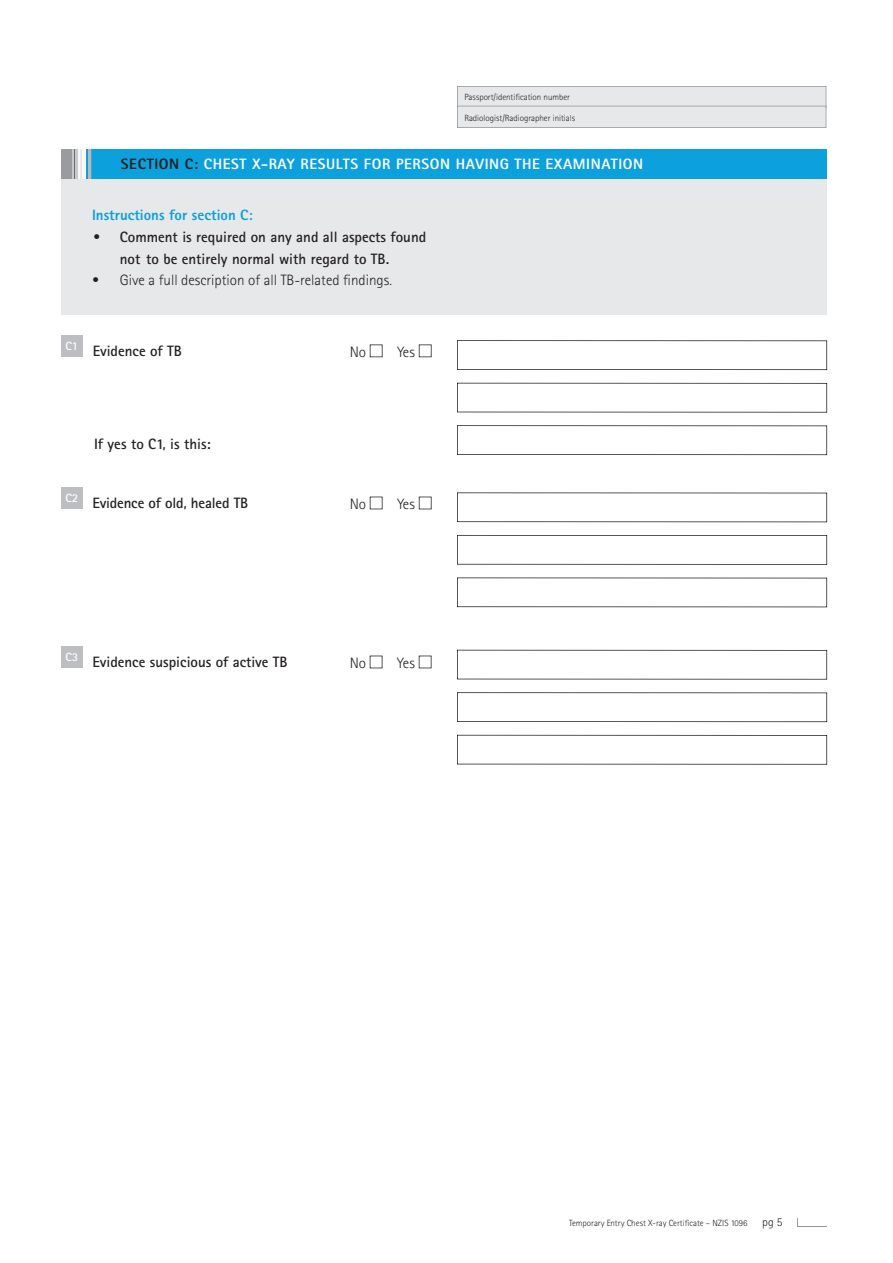
<style>
.page{position:relative;width:893px;height:1263px;background:#fff}
.page>*{position:absolute;margin:0;border:0;box-sizing:border-box;transform-origin:0 0}
.t1{font:15px/21.8px "Rotis N Sans Serif Bold NZT";color:#231f20}
.t2{font:15px "Rotis N Sans Serif Light NZT";color:#231f20}
.t3{font:15px "Rotis N Sans Serif Extra Bold NZT";letter-spacing:.04em;color:#fff}
.t4{font:15px "Rotis N Sans Serif Extra Bold NZT";color:#0ca0dc}
.t5{font:9px "Rotis N Sans Serif Light NZT";color:#231f20}
.s1{color:#231f20}
.s2{font-size:12px}
</style>
<div class="page">
<svg style="left:457px;top:86px;width:369px;height:42px;background:#e1e2e4"></svg>
<div style="left:61px;top:163px;width:766px;height:152px;background:#e7e8e9"></div>
<div style="left:61px;top:149px;width:766px;height:30px;background:#0ca0dc"></div>
<div style="left:61px;top:149px;width:30px;height:30px;background:linear-gradient(to bottom,#0ca0dc,#0ca0dc)"></div>
<div style="left:61px;top:149px;width:11px;height:30px;background:#999b9e"></div>
<hr style="left:72px;top:149px;width:2px;height:30px;background:#c7c8ca">
<svg style="left:74px;top:149px;width:4px;height:30px"></svg>
<hr style="left:78px;top:149px;width:2px;height:30px;background:#f8f8f9">
<hr style="left:80px;top:149px;width:2px;height:30px;background:#e7e8e9">
<hr style="left:82px;top:149px;width:4px;height:30px;background:#f8f8f9">
<hr style="left:89px;top:149px;width:2px;height:30px;background:#b8b9bc">
<div style="left:61px;top:335px;width:22px;height:22px;background:#bdbec1"></div>
<svg style="left:370px;top:344px;width:12px;height:13px"></svg>
<svg style="left:419px;top:344px;width:12px;height:13px"></svg>
<div style="left:61px;top:488px;width:22px;height:21px;background:#bdbec1"></div>
<svg style="left:370px;top:497px;width:12px;height:12px"></svg>
<svg style="left:419px;top:497px;width:12px;height:12px"></svg>
<div style="left:61px;top:647px;width:22px;height:21px;background:#bdbec1"></div>
<svg style="left:370px;top:656px;width:12px;height:12px"></svg>
<svg style="left:419px;top:656px;width:12px;height:12px"></svg>
<svg style="left:457px;top:340px;width:370px;height:30px"></svg>
<svg style="left:457px;top:383px;width:370px;height:30px"></svg>
<svg style="left:457px;top:425px;width:370px;height:30px"></svg>
<svg style="left:457px;top:492px;width:370px;height:30px"></svg>
<svg style="left:457px;top:535px;width:370px;height:30px"></svg>
<svg style="left:457px;top:578px;width:370px;height:29px"></svg>
<svg style="left:457px;top:650px;width:370px;height:30px"></svg>
<svg style="left:457px;top:692px;width:370px;height:30px"></svg>
<svg style="left:457px;top:735px;width:370px;height:30px"></svg>
<hr style="left:797px;top:1226px;width:30px;height:1px;background:#939598">
<p class="t5" style="left:464px;top:94px;width:107px">Passport/identification number</p>
<p class="t5" style="left:464px;top:115px;width:112px">Radiologist/Radiographer initials</p>
<p class="t3" style="left:121px;top:158px;width:523px"><span class="s1">SECTION C:</span> CHEST X-RAY RESULTS FOR PERSON HAVING THE EXAMINATION</p>
<p class="t4" style="left:92px;top:209px;width:162px">Instructions for section C:</p>
<p class="t1" style="left:120px;top:227px;width:308px;text-indent:-27px">• Comment is required on any and all aspects found not to be entirely normal with regard to TB.</p>
<p class="t2" style="left:92px;top:275px;width:301px">• Give a full description of all TB-related findings.</p>
<p class="t1" style="left:66px;top:342px;width:118px"><sup>C1</sup> Evidence of TB</p>
<p class="t2" style="left:350px;top:347px;width:18px">No</p>
<p class="t2" style="left:397px;top:347px;width:20px">Yes</p>
<p class="t1" style="left:94px;top:435px;width:118px">If yes to C1, is this:</p>
<p class="t1" style="left:66px;top:494px;width:184px"><sup>C2</sup> Evidence of old, healed TB</p>
<p class="t2" style="left:350px;top:499px;width:18px">No</p>
<p class="t2" style="left:397px;top:499px;width:20px">Yes</p>
<p class="t1" style="left:66px;top:653px;width:223px"><sup>C3</sup> Evidence suspicious of active TB</p>
<p class="t2" style="left:350px;top:658px;width:18px">No</p>
<p class="t2" style="left:397px;top:658px;width:20px">Yes</p>
<p class="t5" style="left:569px;top:1220px;width:215px">Temporary Entry Chest X-ray Certificate – NZIS 1096 <span class="s2">pg 5</span></p>
</div>
